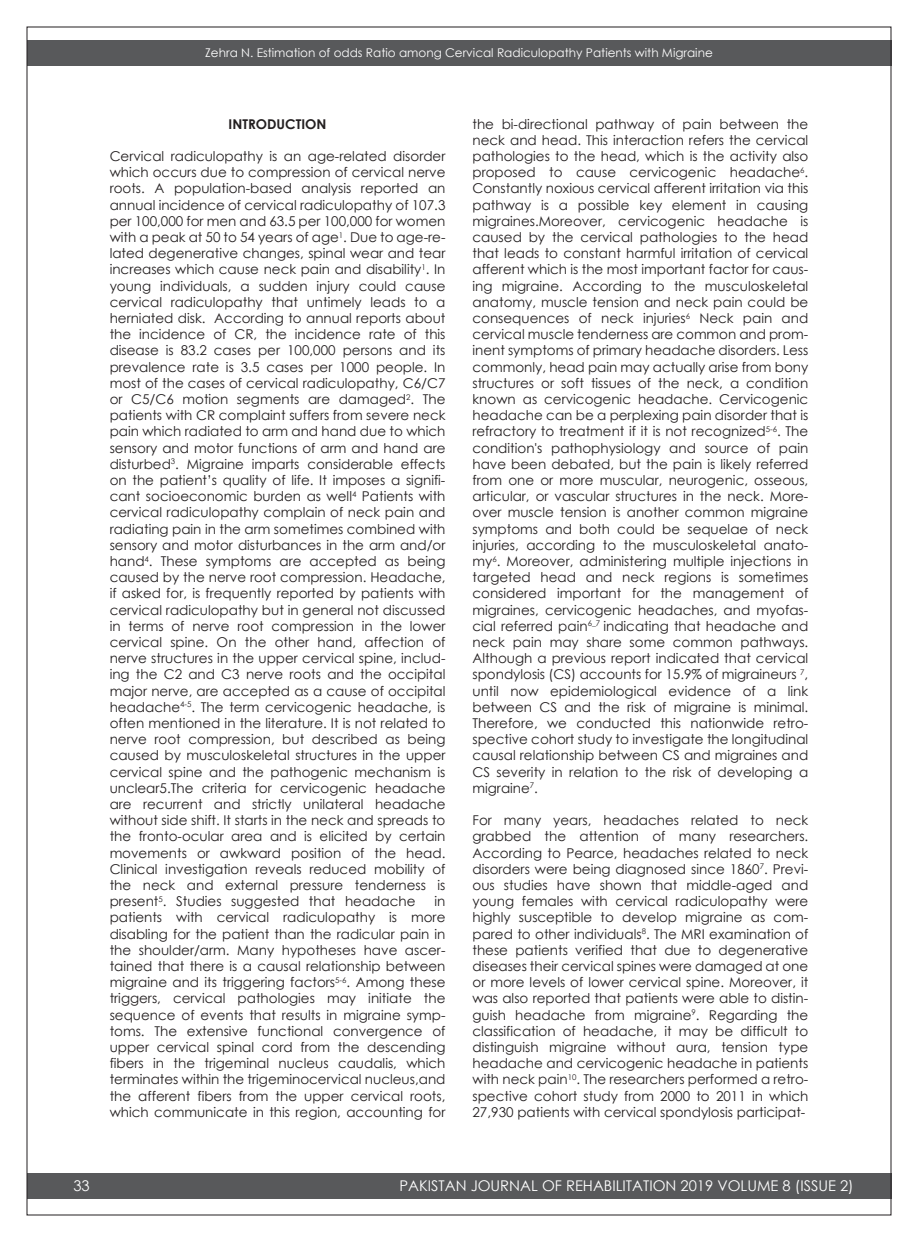
<style>
.page{position:relative;width:918px;height:1242px;background:#fff}
.page>*{position:absolute;margin:0;border:0;box-sizing:border-box;transform-origin:0 0}
.t1{font:14.7px "Century Gothic";color:#fff}
.t2{font:13.5px/16.2px "Century Gothic";color:#231f20;text-align:justify}
.t3{font:700 13.5px "Century Gothic";color:#231f20}
.t4{font:12px "Century Gothic";color:#fff}
</style>
<div class="page">
<div style="left:27px;top:40px;width:864px;height:26px;background:#58595b"></div>
<div style="left:27px;top:1173px;width:864px;height:26px;background:#58595b"></div>
<p class="t4" style="left:205px;top:45px;width:509px">Zehra N. Estimation of odds Ratio among Cervical Radiculopathy Patients with Migraine</p>
<p class="t3" style="left:229px;top:115px;width:100px">INTRODUCTION</p>
<p class="t2" style="left:110px;top:148px;width:337px">Cervical radiculopathy is an age-related disorder which occurs due to compression of cervical nerve roots. A population-based analysis reported an annual incidence of cervical radiculopathy of 107.3 per 100,000 for men and 63.5 per 100,000 for women with a peak at 50 to 54 years of age<sup>1</sup>. Due to age-re&shy;lated degenerative changes, spinal wear and tear increases which cause neck pain and disability<sup>1</sup>. In young individuals, a sudden injury could cause cervical radiculopathy that untimely leads to a herniated disk. According to annual reports about the incidence of CR, the incidence rate of this disease is 83.2 cases per 100,000 persons and its prevalence rate is 3.5 cases per 1000 people. In most of the cases of cervical radiculopathy, C6/C7 or C5/C6 motion segments are damaged<sup>2</sup>. The patients with CR complaint suffers from severe neck pain which radiated to arm and hand due to which sensory and motor functions of arm and hand are disturbed<sup>3</sup>. Migraine imparts considerable effects on the patient’s quality of life. It imposes a signifi&shy;cant socioeconomic burden as well<sup>4</sup> Patients with cervical radiculopathy complain of neck pain and radiating pain in the arm sometimes combined with sensory and motor disturbances in the arm and/or hand<sup>4</sup>. These symptoms are accepted as being caused by the nerve root compression. Headache, if asked for, is frequently reported by patients with cervical radiculopathy but in general not discussed in terms of nerve root compression in the lower cervical spine. On the other hand, affection of nerve structures in the upper cervical spine, includ&shy;ing the C2 and C3 nerve roots and the occipital major nerve, are accepted as a cause of occipital headache<sup>4-5</sup>. The term cervicogenic headache, is often mentioned in the literature. It is not related to nerve root compression, but described as being caused by musculoskeletal structures in the upper cervical spine and the pathogenic mechanism is unclear5.The criteria for cervicogenic headache are recurrent and strictly unilateral headache without side shift. It starts in the neck and spreads to the fronto-ocular area and is elicited by certain movements or awkward position of the head.<br>Clinical investigation reveals reduced mobility of the neck and external pressure tenderness is present<sup>5</sup>. Studies suggested that headache</p>
<p class="t2" style="left:110px;top:893px;width:337px;text-indent:325px">in patients with cervical radiculopathy is more disabling for the patient than the radicular pain in the shoulder/arm. Many hypotheses have ascer&shy;tained that there is a causal relationship between migraine and its triggering factors<sup>5-6</sup>. Among these triggers, cervical pathologies may initiate the sequence of events that results in migraine symp&shy;toms. The extensive functional convergence of upper cervical spinal cord from the descending fibers in the trigeminal nucleus caudalis, which terminates within the trigeminocervical nucleus,and the afferent fibers from the upper cervical roots, which communicate in this region, accounting for</p>
<p class="t2" style="left:472px;top:115px;width:337px">the bi-directional pathway of pain between the neck and head. This interaction refers the cervical pathologies to the head, which is the activity also proposed to cause cervicogenic headache<sup>6</sup>.<br>Constantly noxious cervical afferent irritation via this pathway is a possible key element in causing migraines.Moreover, cervicogenic headache is caused by the cervical pathologies to the head that leads to constant harmful irritation of cervical afferent which is the most important factor for caus&shy;ing migraine. According to the musculoskeletal anatomy, muscle tension and neck pain could be consequences of neck injuries<sup>6</sup> Neck pain and cervical muscle tenderness are common and prom&shy;inent symptoms of primary headache disorders. Less commonly, head pain may actually arise from bony structures or soft tissues of the neck, a condition known as cervicogenic headache. Cervicogenic headache can be a perplexing pain disorder that is refractory to treatment if it is not recognized<sup>5-6</sup>. The condition's pathophysiology and source of pain have been debated, but the pain is likely referred from one or more muscular, neurogenic, osseous, articular, or vascular structures in the neck. More&shy;over muscle tension is another common migraine symptoms and both could be sequelae of neck injuries, according to the musculoskeletal anato&shy;my<sup>6</sup>. Moreover, administering multiple injections in targeted head and neck regions is sometimes considered important for the management of migraines, cervicogenic headaches, and myofas&shy;cial referred pain<sup>6_7</sup> indicating that headache and neck pain may share some common pathways.<br>Although a previous report indicated that cervical spondylosis (CS) accounts for 15.9% of migraineurs <sup>7</sup>, until now epidemiological evidence of a link between CS and the risk of migraine is minimal.<br>Therefore, we conducted this nationwide retro&shy;spective cohort study to investigate the longitudinal causal relationship between CS and migraines and CS severity in relation to the risk of developing a migraine<sup>7</sup>.</p>
<p class="t2" style="left:472px;top:812px;width:337px">For many years, headaches related to neck grabbed the attention of many researchers.<br>According to Pearce, headaches related to neck disorders were being diagnosed since 1860<sup>7</sup>. Previ&shy;ous studies have shown that middle-aged and young females with cervical radiculopathy were highly susceptible to develop migraine as com&shy;pared to other individuals<sup>8</sup>. The MRI examination of these patients verified that due to degenerative diseases their cervical spines were damaged at one or more levels of lower cervical spine. Moreover, it was also reported that patients were able to distin&shy;guish headache from migraine<sup>9</sup>. Regarding the classification of headache, it may be difficult to distinguish migraine without aura, tension type headache and cervicogenic headache in patients with neck pain<sup>10</sup>. The researchers performed a retro&shy;spective cohort study from 2000 to 2011 in which 27,930 patients with cervical spondylosis participat-</p>
<p class="t1" style="left:73px;top:1176px;width:18px">33</p>
<p class="t1" style="left:399px;top:1176px;width:456px">PAKISTAN JOURNAL OF REHABILITATION 2019 VOLUME 8 (ISSUE 2)</p>
</div>
